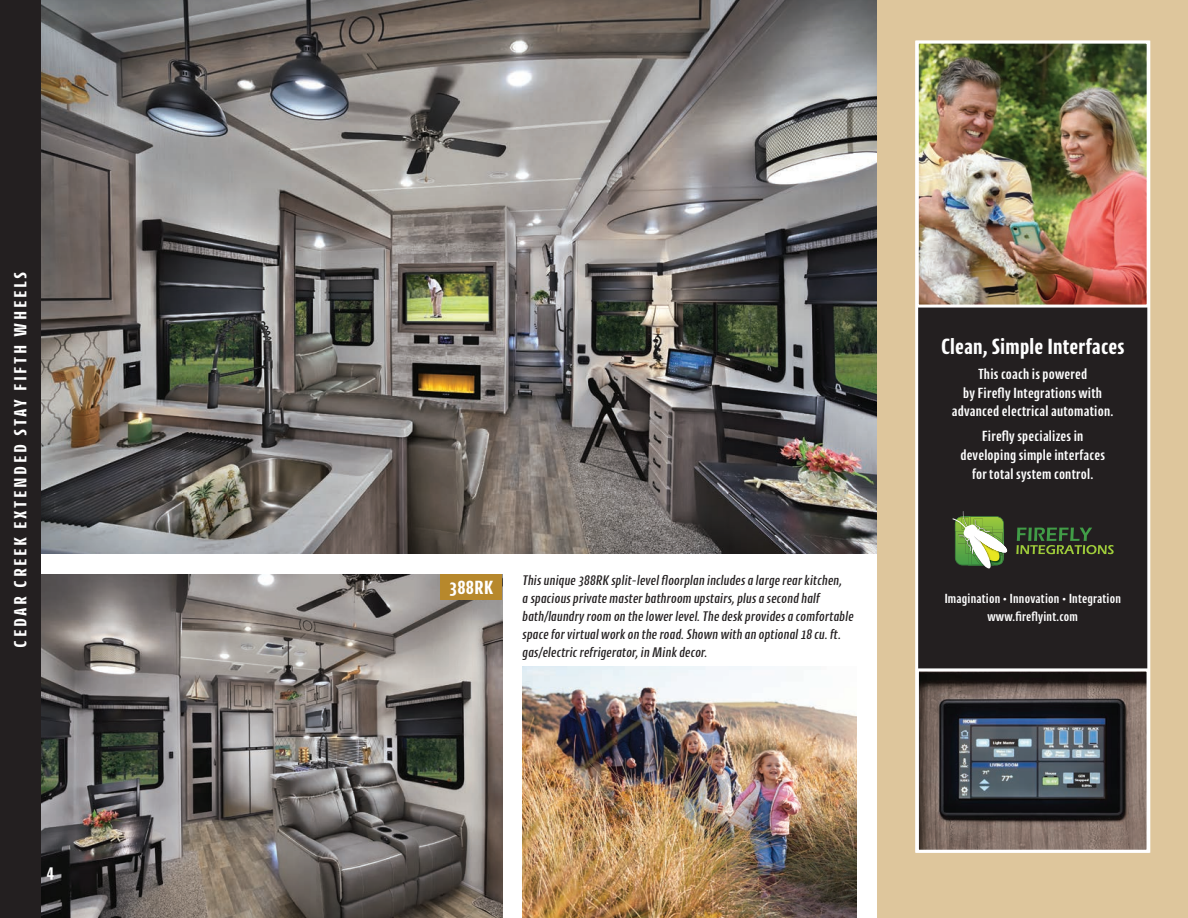
<style>
.page{position:relative;width:1188px;height:918px;background:#fff}
.page>*{position:absolute;margin:0;border:0;box-sizing:border-box;transform-origin:0 0}
.t1{font:700 22.5px "Cantiga Cnd";color:#fff}
.t2{font:700 19.5px "Cantiga Cnd";letter-spacing:.005em;color:#fff}
.t3{font:700 18px "Cantiga Cnd";letter-spacing:.15em;color:#fff}
.t4{font:600 15px/18.8px "Cantiga Cnd";letter-spacing:.005em;color:#fff;text-align:center}
.t5{font:italic 500 14.25px/18px "Cantiga Cnd";letter-spacing:.005em;color:#231f20}
.t6{font:600 13.5px "Cantiga Cnd";letter-spacing:.005em;color:#fff}
</style>
<div class="page">
<img style="left:40px;top:0;width:838px;height:554px">
<div style="left:878px;top:0;width:310px;height:918px;background:#dec69c"></div>
<div style="left:917px;top:42px;width:232px;height:809px;background:#231f20"></div>
<img style="left:40px;top:574px;width:462px;height:344px">
<div style="left:0;top:0;width:40px;height:918px;background:#231f20"></div>
<div style="left:440px;top:574px;width:62px;height:26px;background:#b7882c"></div>
<img style="left:523px;top:666px;width:334px;height:252px">
<img style="left:920px;top:45px;width:226px;height:259px">
<div style="left:916px;top:41px;width:234px;height:267px;border:3px solid #fff"></div>
<img style="left:920px;top:672px;width:226px;height:177px">
<div style="left:916px;top:668px;width:234px;height:185px;border:3px solid #fff"></div>
<svg style="left:1016px;top:528px;width:98px;height:26px"></svg>
<svg style="left:953px;top:511px;width:55px;height:58px"></svg>
<p class="t3" style="left:9px;top:648px;width:377px;rotate:-90deg">CEDAR CREEK EXTENDED STAY FIFTH WHEELS</p>
<p class="t3" style="left:46px;top:860px;width:9px">4</p>
<p class="t2" style="left:449px;top:575px;width:46px">388RK</p>
<p class="t5" style="left:523px;top:571px;width:333px">This unique 388RK split-level floorplan includes a large rear kitchen,<br>a spacious private master bathroom upstairs, plus a second half bath/laundry room on the lower level. The desk provides a comfortable space for virtual work on the road. Shown with an optional 18 cu. ft. gas/electric refrigerator, in Mink decor.</p>
<p class="t1" style="left:941px;top:332px;width:185px">Clean, Simple Interfaces</p>
<p class="t4" style="left:952px;top:364px;width:163px">This coach is powered<br>by Firefly Integrations with advanced electrical automation.</p>
<p class="t4" style="left:960px;top:427px;width:146px">Firefly specializes in developing simple interfaces for total system control.</p>
<p class="t6" style="left:944px;top:590px;width:178px">Imagination • Innovation • Integration</p>
<p class="t6" style="left:987px;top:608px;width:92px">www.fireflyint.com</p>
</div>
